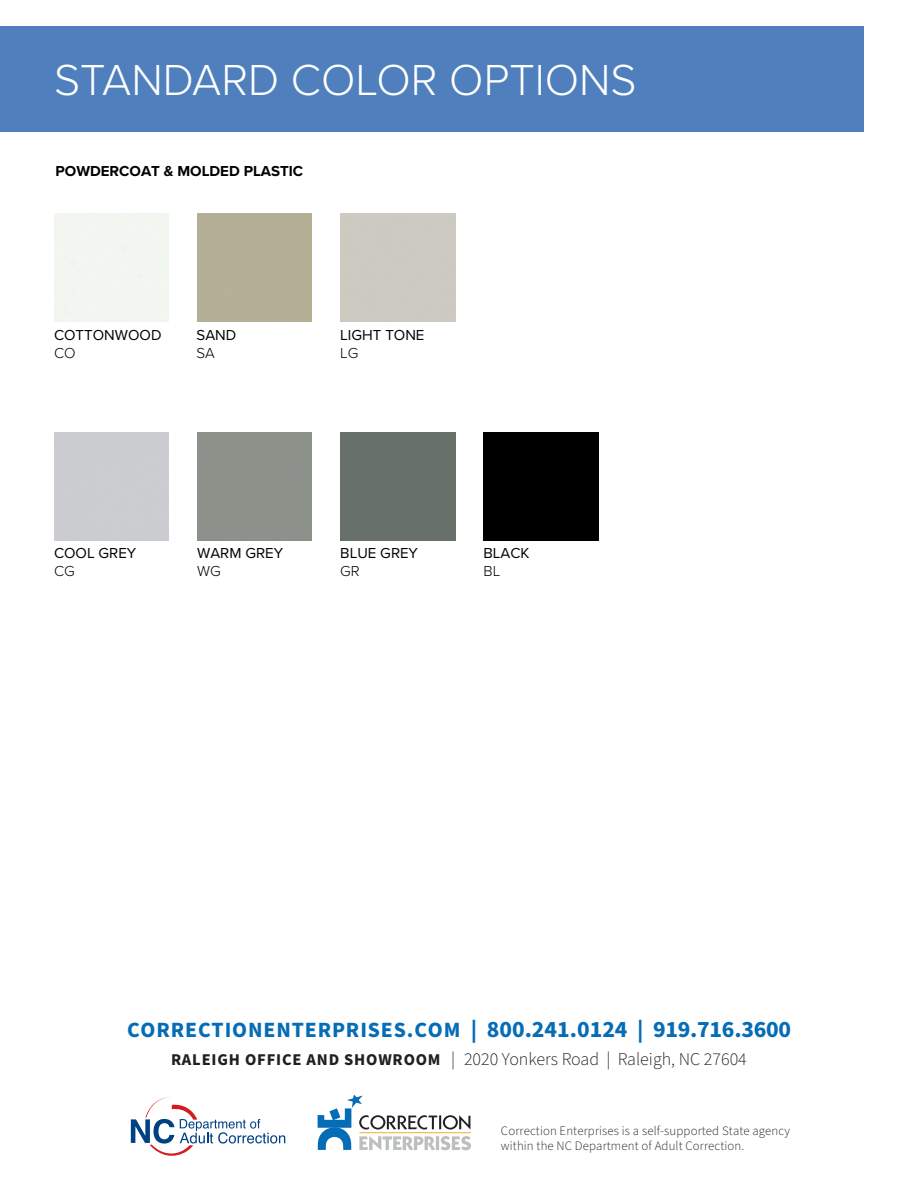
<style>
.page{position:relative;width:918px;height:1188px;background:#fff}
.page>*{position:absolute;margin:0;border:0;box-sizing:border-box;transform-origin:0 0}
.t1{font:300 45px "Proxima Nova";color:#fff}
.t2{font:700 22.95px "Source Sans Pro";letter-spacing:-.005em;color:#056cb6}
.t3{font:300 18px "Source Sans Pro";color:#231f20}
.t4{font:15px "Proxima Nova";color:#000}
.t5{font:700 15px "Proxima Nova";color:#000}
.t6{font:300 15px "Proxima Nova";color:#000}
.t7{font:300 12.9px/15.5px "Source Sans Pro";letter-spacing:.01em;color:#231f20}
.s1{font-size:21.75px}
.s2{font-weight:700;font-size:16.5px}
</style>
<div class="page">
<div style="left:0;top:26px;width:864px;height:106px;background:#4f80bd"></div>
<div style="left:483px;top:432px;width:115px;height:108px;background:#000"></div>
<div style="left:340px;top:432px;width:115px;height:108px;background:#67716a"></div>
<svg style="left:318px;top:1095px;width:153px;height:55px"></svg>
<svg style="left:131px;top:1097px;width:154px;height:59px"></svg>
<h1 class="t1" style="left:54px;top:47px;width:584px">STANDARD COLOR OPTIONS</h1>
<p class="t5" style="left:56px;top:160px;width:249px">POWDERCOAT &amp; MOLDED PLASTIC</p>
<p class="t4" style="left:54px;top:324px;width:109px">COTTONWOOD</p>
<p class="t6" style="left:54px;top:342px;width:23px">CO</p>
<p class="t4" style="left:197px;top:324px;width:41px">SAND</p>
<p class="t6" style="left:197px;top:342px;width:20px">SA</p>
<p class="t4" style="left:340px;top:324px;width:86px">LIGHT TONE</p>
<p class="t6" style="left:340px;top:342px;width:20px">LG</p>
<p class="t4" style="left:54px;top:542px;width:84px">COOL GREY</p>
<p class="t6" style="left:54px;top:560px;width:22px">CG</p>
<p class="t4" style="left:197px;top:542px;width:87px">WARM GREY</p>
<p class="t6" style="left:197px;top:560px;width:25px">WG</p>
<p class="t4" style="left:340px;top:542px;width:79px">BLUE GREY</p>
<p class="t6" style="left:340px;top:560px;width:21px">GR</p>
<p class="t4" style="left:483px;top:542px;width:48px">BLACK</p>
<p class="t6" style="left:483px;top:560px;width:18px">BL</p>
<h2 class="t2" style="left:127px;top:1014px;width:666px"><span class="s1">CORRECTIONENTERPRISES.COM</span> | 800.241.0124 | 919.716.3600</h2>
<h3 class="t3" style="left:171px;top:1047px;width:577px"><span class="s2">RALEIGH OFFICE AND SHOWROOM</span> | 2020 Yonkers Road | Raleigh, NC 27604</h3>
<p class="t7" style="left:501px;top:1123px;width:291px">Correction Enterprises is a self-supported State agency within the NC Department of Adult Correction.</p>
</div>
